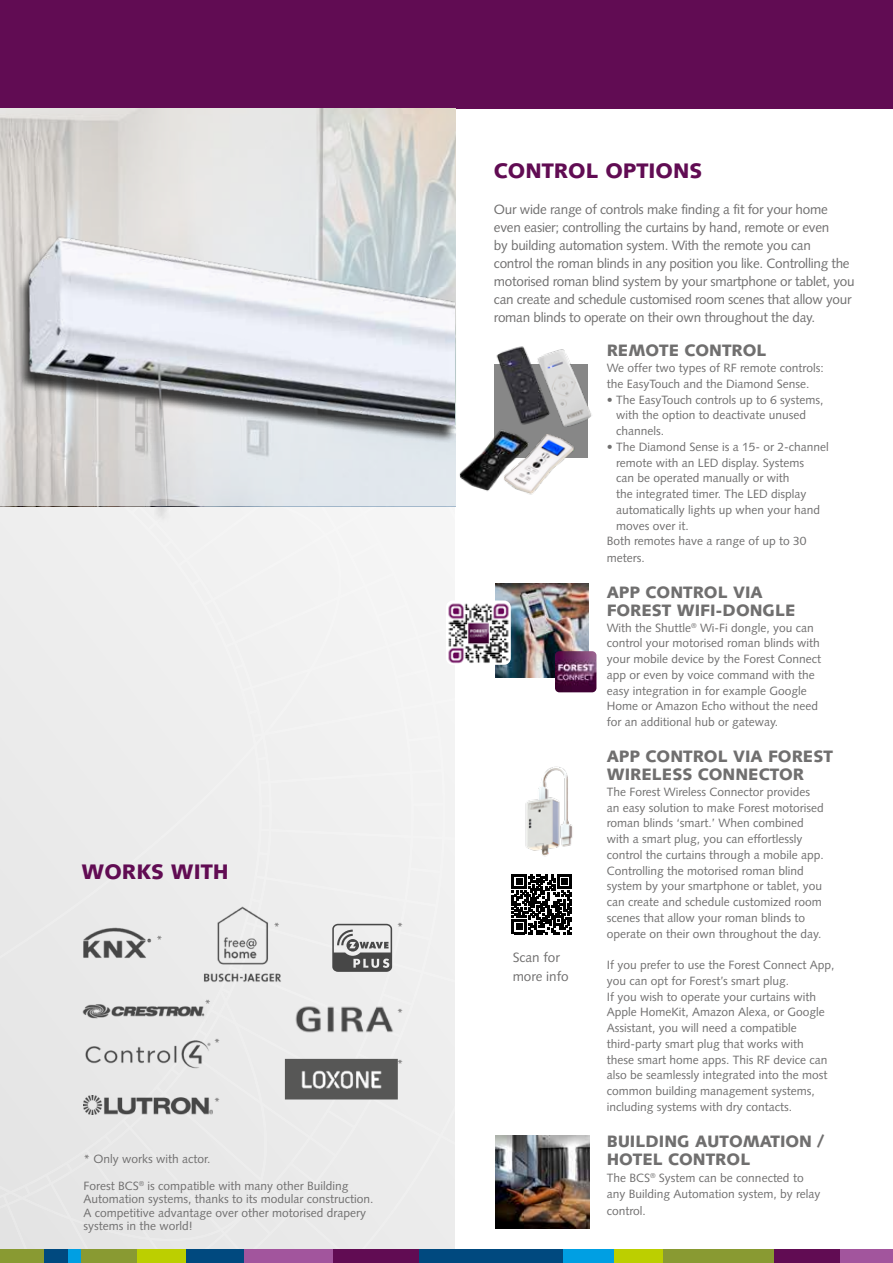
<style>
.page{position:relative;width:893px;height:1263px;background:#fff}
.page>*{position:absolute;margin:0;border:0;box-sizing:border-box;transform-origin:0 0}
.t1{font:900 21px "Syntax";color:#610c53}
.t2{font:900 16.5px/18px "Syntax";color:#706f6f}
.t3{font:13.5px/18px "Syntax";letter-spacing:-.02em;color:#706f6f}
.t4{font:13.5px/19.5px "Syntax";color:#706f6f}
.t5{font:12px/15.8px "Syntax";color:#706f6f}
</style>
<div class="page">
<div style="left:0;top:108px;width:455px;height:1142px;background:#ededed"></div>
<div style="left:0;top:0;width:893px;height:108px;background:#610c53"></div>
<div style="left:243px;top:1250px;width:90px;height:13px;background:#a2559d"></div>
<div style="left:836px;top:1250px;width:57px;height:13px;background:#a2559d"></div>
<div style="left:0;top:1250px;width:44px;height:13px;background:#899a32"></div>
<div style="left:68px;top:1250px;width:13px;height:13px;background:#009fe3"></div>
<div style="left:562px;top:1250px;width:52px;height:13px;background:#009fe3"></div>
<div style="left:186px;top:1250px;width:58px;height:13px;background:#00497f"></div>
<div style="left:418px;top:1250px;width:144px;height:13px;background:#00497f"></div>
<div style="left:44px;top:1250px;width:24px;height:13px;background:#00497f"></div>
<div style="left:333px;top:1250px;width:85px;height:13px;background:#610c53"></div>
<div style="left:774px;top:1250px;width:66px;height:13px;background:#610c53"></div>
<div style="left:81px;top:1250px;width:57px;height:13px;background:#899a32"></div>
<div style="left:662px;top:1250px;width:112px;height:13px;background:#899a32"></div>
<div style="left:138px;top:1250px;width:48px;height:13px;background:#bccf00"></div>
<div style="left:614px;top:1250px;width:49px;height:13px;background:#bccf00"></div>
<img style="left:78px;top:987px;width:129px;height:47px">
<img style="left:84px;top:1037px;width:128px;height:49px">
<img style="left:84px;top:1096px;width:129px;height:18px">
<img style="left:278px;top:995px;width:120px;height:47px">
<img style="left:194px;top:896px;width:94px;height:91px">
<img style="left:75px;top:913px;width:83px;height:59px">
<svg style="left:332px;top:924px;width:60px;height:48px"></svg>
<img style="left:288px;top:1062px;width:107px;height:34px">
<div style="left:285px;top:1059px;width:113px;height:40px;border:2px solid #575756"></div>
<svg style="left:0;top:109px;width:455px;height:55px;background:#dddbd7"></svg>
<div style="left:16px;top:241px;width:441px;height:283px;background:#000;opacity:.75"></div>
<img style="left:0;top:164px;width:455px;height:342px">
<svg style="left:512px;top:874px;width:60px;height:60px"></svg>
<img style="left:525px;top:766px;width:48px;height:91px">
<img style="left:496px;top:1135px;width:93px;height:94px">
<img style="left:495px;top:584px;width:94px;height:93px">
<img style="left:555px;top:651px;width:41px;height:41px">
<img style="left:446px;top:600px;width:65px;height:65px">
<div style="left:494px;top:364px;width:94px;height:94px;background:#878787"></div>
<img style="left:456px;top:427px;width:57px;height:67px">
<img style="left:503px;top:434px;width:71px;height:61px">
<img style="left:556px;top:349px;width:36px;height:78px">
<img style="left:495px;top:346px;width:61px;height:82px">
<h1 class="t1" style="left:82px;top:859px;width:149px">WORKS WITH</h1>
<p class="t5" style="left:156px;top:932px;width:8px">*</p>
<p class="t5" style="left:205px;top:996px;width:8px">*</p>
<p class="t5" style="left:214px;top:1035px;width:8px">*</p>
<p class="t5" style="left:214px;top:1094px;width:8px">*</p>
<p class="t5" style="left:273px;top:919px;width:8px">*</p>
<p class="t5" style="left:397px;top:919px;width:8px">*</p>
<p class="t5" style="left:397px;top:1005px;width:8px">*</p>
<p class="t5" style="left:397px;top:1056px;width:8px">*</p>
<p class="t5" style="left:83px;top:1150px;width:129px">* Only works with actor.</p>
<p class="t5" style="left:83px;top:1179px;width:292px;line-height:13.5px">Forest BCS<sup>®</sup> is compatible with many other Building Automation systems, thanks to its modular construction.<br>A competitive advantage over other motorised drapery systems in the world!</p>
<h1 class="t1" style="left:494px;top:159px;width:210px">CONTROL OPTIONS</h1>
<p class="t3" style="left:494px;top:201px;width:362px">Our wide range of controls make finding a fit for your home even easier; controlling the curtains by hand, remote or even<br>by building automation system. With the remote you can<br>control the roman blinds in any position you like. Controlling the motorised roman blind system by your smartphone or tablet, you can create and schedule customised room scenes that allow your roman blinds to operate on their own throughout the day.</p>
<h2 class="t2" style="left:607px;top:342px;width:161px">REMOTE CONTROL</h2>
<p class="t5" style="left:607px;top:360px;width:219px">We offer two types of RF remote controls: the EasyTouch and the Diamond Sense.</p>
<p class="t5" style="left:616px;top:392px;width:209px;text-indent:-9px">• The EasyTouch controls up to 6 systems, with the option to deactivate unused channels.</p>
<p class="t5" style="left:607px;top:439px;width:224px">• The Diamond Sense is a 15- or 2-channel</p>
<p class="t5" style="left:616px;top:455px;width:190px">remote with an LED display. Systems</p>
<p class="t5" style="left:616px;top:470px;width:175px">can be operated manually or with</p>
<p class="t5" style="left:616px;top:486px;width:192px">the integrated timer. The LED display</p>
<p class="t5" style="left:616px;top:502px;width:206px">automatically lights up when your hand</p>
<p class="t5" style="left:616px;top:518px;width:74px">moves over it.</p>
<p class="t5" style="left:607px;top:533px;width:201px">Both remotes have a range of up to 30</p>
<p class="t5" style="left:607px;top:550px;width:40px">meters.</p>
<h2 class="t2" style="left:607px;top:583px;width:190px">APP CONTROL VIA<br>FOREST WIFI-DONGLE</h2>
<p class="t5" style="left:607px;top:620px;width:216px">With the Shuttle<sup>®</sup> Wi-Fi dongle, you can control your motorised roman blinds with your mobile device by the Forest Connect app or even by voice command with the easy integration in for example Google Home or Amazon Echo without the need for an additional hub or gateway.</p>
<h2 class="t2" style="left:607px;top:747px;width:228px">APP CONTROL VIA FOREST<br>WIRELESS CONNECTOR</h2>
<p class="t5" style="left:607px;top:784px;width:219px">The Forest Wireless Connector provides an easy solution to make Forest motorised roman blinds ‘smart.’ When combined with a smart plug, you can effortlessly control the curtains through a mobile app.<br>Controlling the motorised roman blind system by your smartphone or tablet, you can create and schedule customized room scenes that allow your roman blinds to operate on their own throughout the day.</p>
<p class="t5" style="left:607px;top:957px;width:229px">If you prefer to use the Forest Connect App, you can opt for Forest’s smart plug.<br>If you wish to operate your curtains with Apple HomeKit, Amazon Alexa, or Google Assistant, you will need a compatible third-party smart plug that works with<br>these smart home apps. This RF device can also be seamlessly integrated into the most common building management systems, including systems with dry contacts.</p>
<h2 class="t2" style="left:607px;top:1132px;width:219px">BUILDING AUTOMATION /<br>HOTEL CONTROL</h2>
<p class="t5" style="left:607px;top:1169px;width:215px;line-height:16.5px">The BCS<sup>®</sup> System can be connected to any Building Automation system, by relay control.</p>
<p class="t4" style="left:513px;top:947px;width:58px">Scan for more info</p>
</div>
